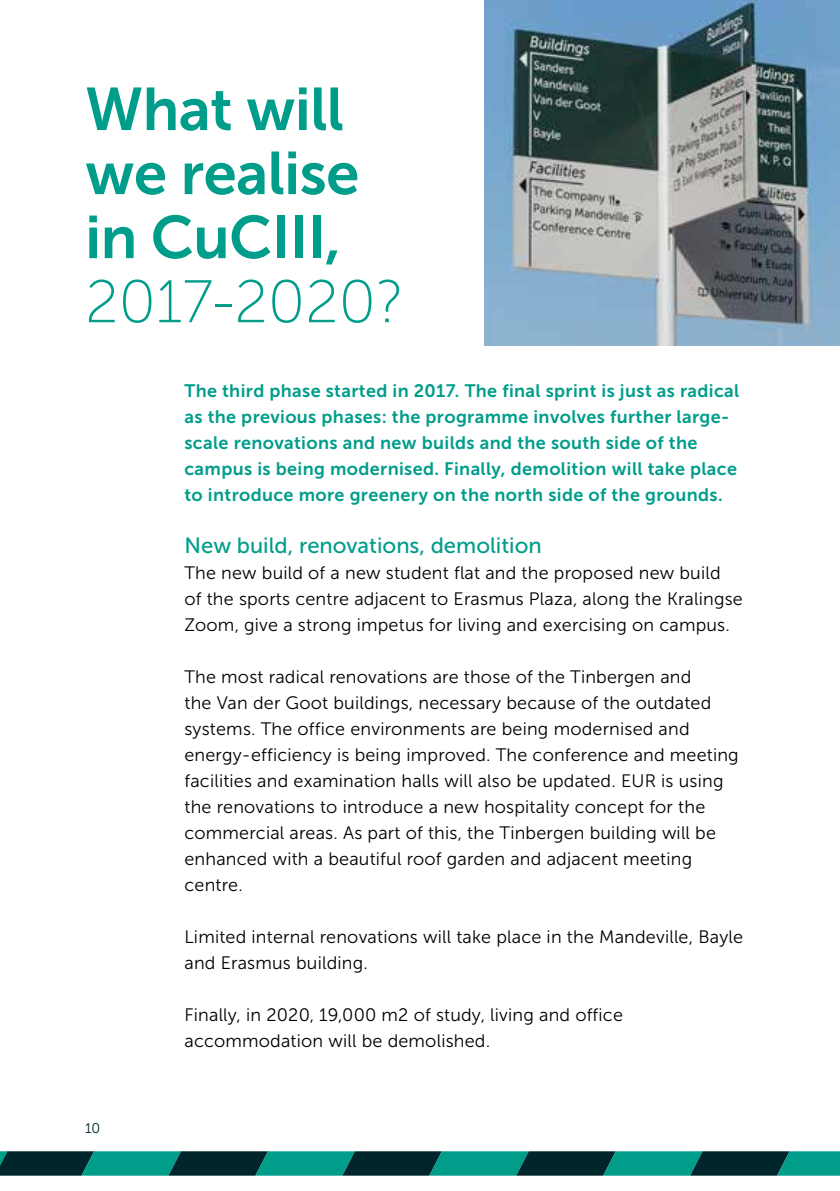
<style>
.page{position:relative;width:840px;height:1191px;background:#fff}
.page>*{position:absolute;margin:0;border:0;box-sizing:border-box;transform-origin:0 0}
.t1{font:60px/64px "Museo Sans 700";letter-spacing:-.01em;color:#009d8b}
.t2{font:60px "Museo Sans 100";color:#009d8b}
.t3{font:22px "Museo Sans 500";color:#009d8b}
.t4{font:18px/26px "Museo Sans 300";letter-spacing:.01em;color:#000}
.t5{font:18px/26px "Museo Sans 700";letter-spacing:.02em;color:#009d8b}
.t6{font:14px "Museo Sans 300";color:#00262b}
</style>
<div class="page">
<svg style="left:0;top:1151px;width:839px;height:24px;background:#03615b"></svg>
<img style="left:484px;top:0;width:355px;height:345px">
<h1 class="t1" style="left:85px;top:77px;width:275px">What will we realise in CuCIII,</h1>
<h1 class="t2" style="left:85px;top:270px;width:320px">2017-2020?</h1>
<p class="t6" style="left:85px;top:1120px;width:17px">10</p>
<p class="t5" style="left:184px;top:378px;width:556px">The third phase started in 2017. The final sprint is just as radical as the previous phases: the programme involves further large&shy;scale renovations and new builds and the south side of the campus is being modernised. Finally, demolition will take place to introduce more greenery on the north side of the grounds.</p>
<p class="t3" style="left:184px;top:533px;width:358px">New build, renovations, demolition</p>
<p class="t4" style="left:184px;top:560px;width:559px">The new build of a new student flat and the proposed new build<br>of the sports centre adjacent to Erasmus Plaza, along the Kralingse<br>Zoom, give a strong impetus for living and exercising on campus.</p>
<p class="t4" style="left:184px;top:664px;width:555px">The most radical renovations are those of the Tinbergen and<br>the Van der Goot buildings, necessary because of the outdated systems. The office environments are being modernised and energy-efficiency is being improved. The conference and meeting facilities and examination halls will also be updated. EUR is using the renovations to introduce a new hospitality concept for the commercial areas. As part of this, the Tinbergen building will be enhanced with a beautiful roof garden and adjacent meeting centre.</p>
<p class="t4" style="left:184px;top:924px;width:560px">Limited internal renovations will take place in the Mandeville, Bayle and Erasmus building.</p>
<p class="t4" style="left:184px;top:1002px;width:440px">Finally, in 2020, 19,000 m2 of study, living and office accommodation will be demolished.</p>
</div>
